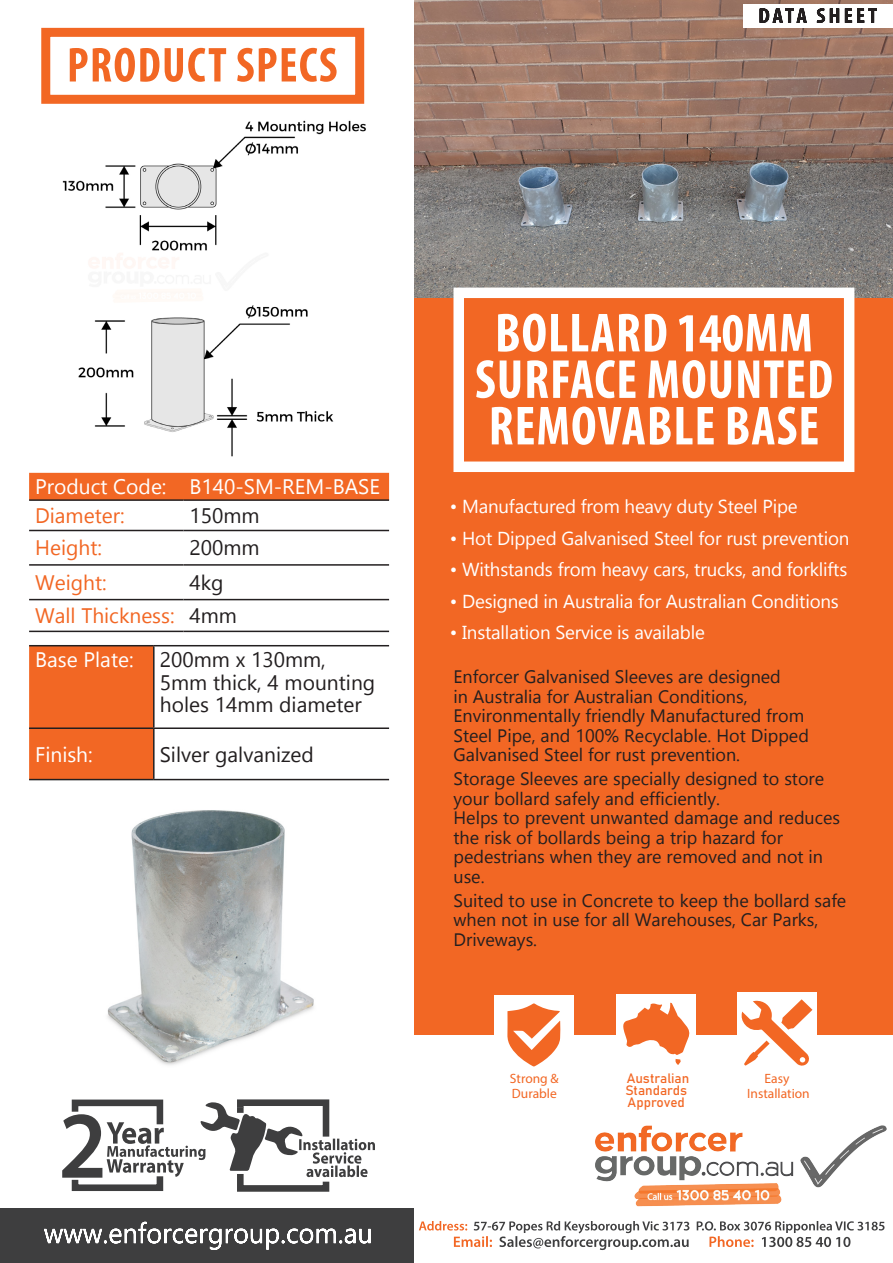
<style>
.page{position:relative;width:893px;height:1263px;background:#fff}
.page>*{position:absolute;margin:0;border:0;box-sizing:border-box;transform-origin:0 0}
.t1{font:21px/22.5px "Gadugi";color:#231f20}
.t2{font:21px "Gadugi";color:#fff}
.t3{font:21px "Gadugi";color:#f26724}
.t4{font:18.75px "Gadugi";letter-spacing:-.01em;color:#fff}
.t5{font:18px/19.5px "Gadugi";color:#231f20}
.t6{font:13.5px "Myriad Pro";color:#f26724}
.t7{font:13.5px/12px "Bahnschrift";color:#f26724}
</style>
<div class="page">
<div style="left:41px;top:28px;width:323px;height:76px;border:9px solid #f26724"></div>
<svg style="left:70px;top:48px;width:267px;height:34px"></svg>
<div style="left:0;top:1208px;width:413px;height:55px;background:#3e3e3f"></div>
<svg style="left:44px;top:1222px;width:327px;height:28px"></svg>
<svg style="left:419px;top:1221px;width:465px;height:29px"></svg>
<img style="left:564px;top:1125px;width:323px;height:102px">
<svg style="left:62px;top:1099px;width:313px;height:93px"></svg>
<img style="left:107px;top:810px;width:207px;height:255px">
<img style="left:414px;top:0;width:479px;height:298px">
<div style="left:414px;top:298px;width:479px;height:737px;background:#f26724"></div>
<div style="left:29px;top:646px;width:124px;height:133px;background:#f26724"></div>
<hr style="left:29px;top:645px;width:125px;height:1px;background:#231f20">
<hr style="left:154px;top:645px;width:235px;height:1px;background:#231f20">
<hr style="left:153px;top:646px;width:2px;height:81px;background:#231f20">
<hr style="left:29px;top:727px;width:125px;height:2px;background:#231f20">
<hr style="left:154px;top:727px;width:235px;height:2px;background:#231f20">
<hr style="left:153px;top:729px;width:2px;height:50px;background:#231f20">
<hr style="left:29px;top:779px;width:125px;height:1px;background:#231f20">
<hr style="left:154px;top:779px;width:235px;height:1px;background:#231f20">
<div style="left:617px;top:994px;width:79px;height:79px;background:#fff"></div>
<div style="left:495px;top:995px;width:79px;height:79px;background:#fff"></div>
<div style="left:737px;top:993px;width:80px;height:79px;background:#fff"></div>
<svg style="left:623px;top:1002px;width:67px;height:63px"></svg>
<svg style="left:507px;top:1003px;width:53px;height:63px"></svg>
<svg style="left:741px;top:999px;width:71px;height:67px"></svg>
<svg style="left:492px;top:407px;width:325px;height:38px"></svg>
<svg style="left:476px;top:360px;width:356px;height:38px"></svg>
<svg style="left:498px;top:314px;width:313px;height:38px"></svg>
<img style="left:62px;top:120px;width:304px;height:337px">
<div style="left:29px;top:473px;width:360px;height:26px;background:#f26724"></div>
<hr style="left:29px;top:499px;width:154px;height:2px;background:#231f20">
<hr style="left:183px;top:499px;width:206px;height:2px;background:#231f20">
<hr style="left:29px;top:530px;width:154px;height:1px;background:#231f20">
<hr style="left:183px;top:530px;width:206px;height:1px;background:#231f20">
<hr style="left:29px;top:564px;width:154px;height:2px;background:#231f20">
<hr style="left:183px;top:564px;width:206px;height:2px;background:#231f20">
<hr style="left:29px;top:599px;width:154px;height:1px;background:#231f20">
<hr style="left:183px;top:599px;width:206px;height:1px;background:#231f20">
<hr style="left:29px;top:631px;width:154px;height:1px;background:#231f20">
<hr style="left:183px;top:631px;width:206px;height:1px;background:#231f20">
<div style="left:453px;top:288px;width:401px;height:184px;border:10px solid #fff"></div>
<div style="left:743px;top:4px;width:150px;height:24px;background:#fff"></div>
<svg style="left:759px;top:8px;width:118px;height:15px"></svg>
<p class="t2" style="left:35px;top:474px;width:133px">Product Code:</p>
<p class="t2" style="left:189px;top:474px;width:192px">B140-SM-REM-BASE</p>
<p class="t3" style="left:35px;top:503px;width:91px">Diameter:</p>
<p class="t1" style="left:189px;top:504px;width:72px">150mm</p>
<p class="t3" style="left:35px;top:535px;width:68px">Height:</p>
<p class="t1" style="left:189px;top:536px;width:72px">200mm</p>
<p class="t3" style="left:35px;top:570px;width:73px">Weight:</p>
<p class="t1" style="left:189px;top:571px;width:36px">4kg</p>
<p class="t3" style="left:35px;top:603px;width:141px">Wall Thickness:</p>
<p class="t1" style="left:189px;top:604px;width:49px">4mm</p>
<p class="t2" style="left:35px;top:647px;width:100px">Base Plate:</p>
<p class="t2" style="left:35px;top:741px;width:59px">Finish:</p>
<p class="t1" style="left:160px;top:648px;width:167px">200mm x 130mm,</p>
<p class="t1" style="left:160px;top:671px;width:217px">5mm thick 4, mounting holes 14mm diameter</p>
<p class="t1" style="left:160px;top:743px;width:156px">Silver galvanized</p>
<p class="t4" style="left:450px;top:495px;width:349px">• Manufactured from heavy duty Steel Pipe</p>
<p class="t4" style="left:450px;top:527px;width:401px">• Hot Dipped Galvanised Steel for rust prevention</p>
<p class="t4" style="left:450px;top:558px;width:399px">• Withstands from heavy cars, trucks, and forklifts</p>
<p class="t4" style="left:450px;top:590px;width:391px">• Designed in Australia for Australian Conditions</p>
<p class="t4" style="left:450px;top:621px;width:257px">• Installation Service is available</p>
<p class="t5" style="left:453px;top:667px;width:357px">Enforcer Galvanised Sleeves are designed<br>in Australia for Australian Conditions, Environmentally friendly Manufactured from Steel Pipe, and 100% Recyclable. Hot Dipped Galvanised Steel for rust prevention.</p>
<p class="t5" style="left:453px;top:769px;width:372px">Storage Sleeves are specially designed to store your bollard safely and efficiently.</p>
<p class="t5" style="left:453px;top:808px;width:388px">Helps to prevent unwanted damage and reduces the risk of bollards being a trip hazard for pedestrians when they are removed and not in use.</p>
<p class="t5" style="left:453px;top:890px;width:394px">Suited to use in Concrete to keep the bollard safe when not in use for all Warehouses, Car Parks,<br>Driveways.</p>
<p class="t6" style="left:510px;top:1070px;width:50px">Strong &amp;</p>
<p class="t6" style="left:512px;top:1085px;width:46px">Durable</p>
<p class="t7" style="left:625px;top:1073px;width:66px">Australian<br>Standards<br>Approved</p>
<p class="t6" style="left:765px;top:1070px;width:26px">Easy</p>
<p class="t6" style="left:747px;top:1085px;width:64px">Installation</p>
</div>
